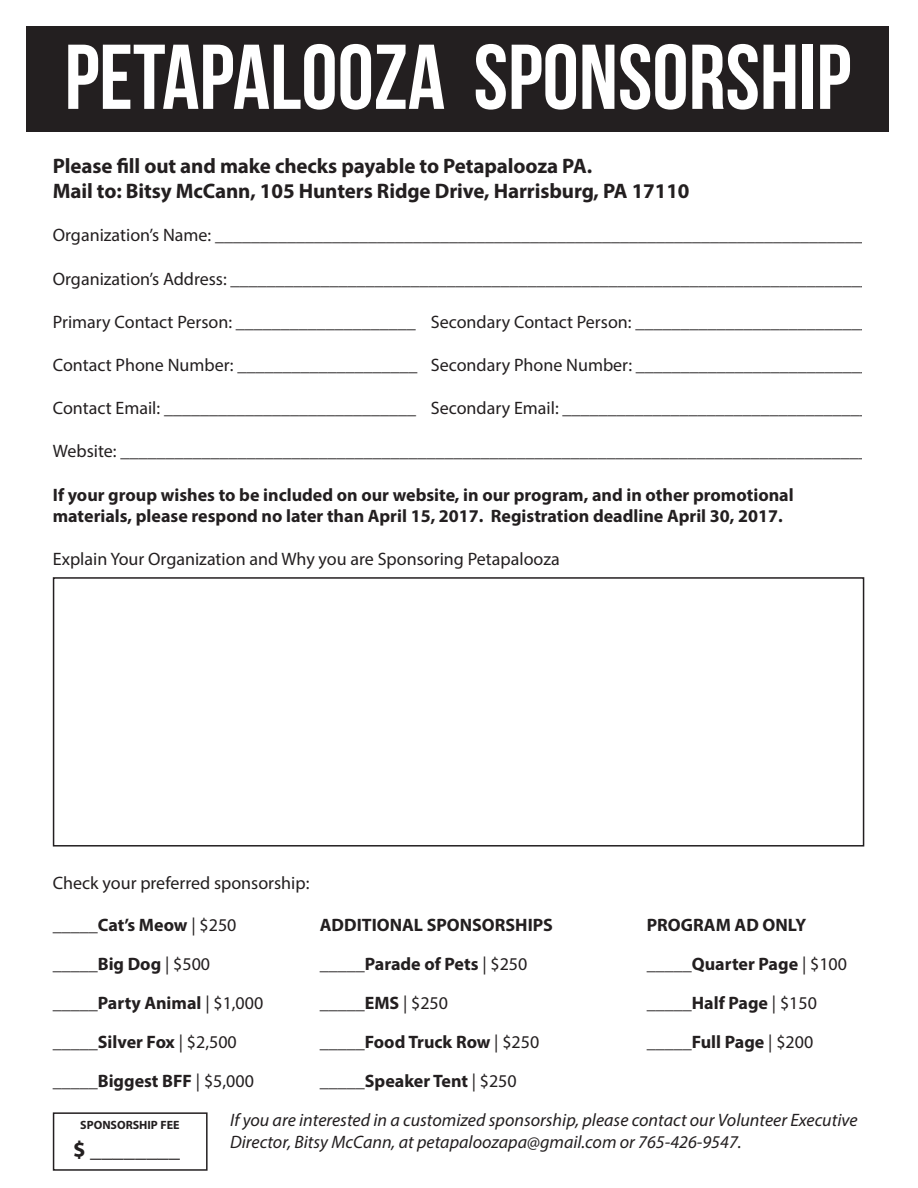
<style>
.page{position:relative;width:918px;height:1188px;background:#fff}
.page>*{position:absolute;margin:0;border:0;box-sizing:border-box;transform-origin:0 0}
.t1{font:91.8px "Bebas Neue";color:#fff}
.t2{font:700 22.5px "Myriad Pro";color:#231f20}
.t3{font:700 21px "Myriad Pro";letter-spacing:-.005em;color:#231f20}
.t4{font:18px "Myriad Pro";color:#231f20}
.t5{font:700 18px "Myriad Pro";color:#231f20}
.t6{font:italic 18px/21.6px "Myriad Pro";color:#231f20}
.t7{font:700 12px "Myriad Pro";color:#231f20}
.s1{font-weight:400}
.s2{font-weight:700}
</style>
<div class="page">
<div style="left:27px;top:27px;width:862px;height:105px;background:#231f20"></div>
<div style="left:53px;top:577px;width:811px;height:270px;border:2px solid #231f20"></div>
<div style="left:53px;top:1112px;width:155px;height:59px;border:2px solid #231f20"></div>
<p class="t1" style="left:65px;top:27px;width:788px">PETAPALOOZA SPONSORSHIP</p>
<p class="t3" style="left:53px;top:152px;width:541px">Please fill out and make checks payable to Petapalooza PA.</p>
<p class="t3" style="left:53px;top:177px;width:638px">Mail to: Bitsy McCann, 105 Hunters Ridge Drive, Harrisburg, PA 17110</p>
<p class="t4" style="left:53px;top:224px;width:866px">Organization’s Name: ______________________________________________________________________________</p>
<p class="t4" style="left:53px;top:267px;width:863px">Organization’s Address: ____________________________________________________________________________</p>
<p class="t4" style="left:53px;top:311px;width:818px">Primary Contact Person: ____________________ Secondary Contact Person: __________________________</p>
<p class="t4" style="left:53px;top:354px;width:819px">Contact Phone Number: ____________________ Secondary Phone Number: __________________________</p>
<p class="t4" style="left:53px;top:397px;width:817px">Contact Email: ____________________________ Secondary Email: __________________________________</p>
<p class="t4" style="left:53px;top:440px;width:816px">Website: ___________________________________________________________________________________</p>
<p class="t5" style="left:53px;top:483px;width:742px">If your group wishes to be included on our website, in our program, and in other promotional</p>
<p class="t5" style="left:53px;top:504px;width:732px">materials, please respond no later than April 15, 2017. Registration deadline April 30, 2017.</p>
<p class="t4" style="left:53px;top:548px;width:508px">Explain Your Organization and Why you are Sponsoring Petapalooza</p>
<p class="t4" style="left:53px;top:872px;width:258px">Check your preferred sponsorship:</p>
<p class="t5" style="left:53px;top:913px;width:185px">_____Cat’s Meow <span class="s1">| $250</span></p>
<p class="t5" style="left:320px;top:913px;width:235px">ADDITIONAL SPONSORSHIPS</p>
<p class="t5" style="left:647px;top:913px;width:161px">PROGRAM AD ONLY</p>
<p class="t5" style="left:53px;top:952px;width:159px">_____Big Dog <span class="s1">| $500</span></p>
<p class="t5" style="left:320px;top:952px;width:209px"><span class="s1">_____</span>Parade of Pets <span class="s1">| $250</span></p>
<p class="t5" style="left:647px;top:952px;width:202px"><span class="s1">_____</span>Quarter Page <span class="s1">| $100</span></p>
<p class="t5" style="left:53px;top:991px;width:212px">_____Party Animal <span class="s1">| $1,000</span></p>
<p class="t4" style="left:320px;top:991px;width:130px">_____<span class="s2">EMS</span> | $250</p>
<p class="t4" style="left:647px;top:991px;width:172px">_____<span class="s2">Half Page</span> | $150</p>
<p class="t5" style="left:53px;top:1030px;width:185px">_____Silver Fox <span class="s1">| $2,500</span></p>
<p class="t5" style="left:320px;top:1030px;width:221px"><span class="s1">_____</span>Food Truck Row <span class="s1">| $250</span></p>
<p class="t4" style="left:647px;top:1030px;width:168px">_____<span class="s2">Full Page</span> | $200</p>
<p class="t5" style="left:53px;top:1069px;width:203px">_____Biggest BFF <span class="s1">| $5,000</span></p>
<p class="t5" style="left:320px;top:1069px;width:198px"><span class="s1">_____</span>Speaker Tent <span class="s1">| $250</span></p>
<p class="t7" style="left:80px;top:1118px;width:101px">SPONSORSHIP FEE</p>
<p class="t2" style="left:73px;top:1134px;width:109px">$ ________</p>
<p class="t6" style="left:230px;top:1109px;width:629px">If you are interested in a customized sponsorship, please contact our Volunteer Executive<br>Director, Bitsy McCann, at petapaloozapa@gmail.com or 765-426-9547.</p>
</div>
